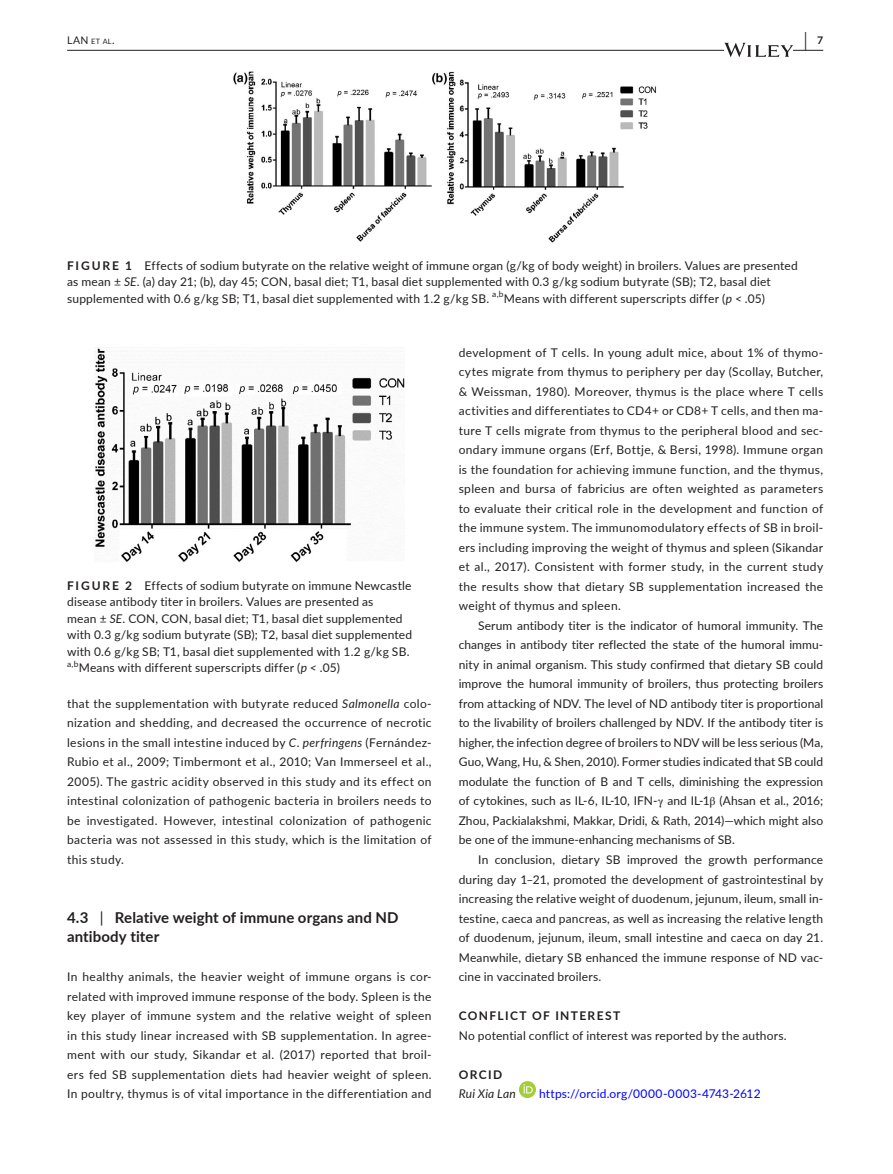
<style>
.page{position:relative;width:893px;height:1174px;background:#fff}
.page>*{position:absolute;margin:0;border:0;box-sizing:border-box;transform-origin:0 0}
.t1{font:700 19.5px "Lato";color:#231f20;scale:.48 1}
.t2{font:700 15px/19.5px "Lato";letter-spacing:.005em;color:#231f20}
.t3{font:12px/19.5px "Lato";letter-spacing:.015em;color:#231f20;text-align:justify}
.t4{font:12px "Lato";letter-spacing:.015em;color:#00f}
.t5{font:700 12px "Lato";letter-spacing:.115em;color:#231f20}
.t6{font:italic 12px "Lato";letter-spacing:.015em;color:#231f20}
.t7{font:10.5px "Lato";color:#231f20}
.t8{font:700 10.5px "Lato";color:#231f20}
.t9{font:8.4px "Lato";color:#231f20}
.s1{font-size:7.35px}
.s2{font-weight:700}
.s3{font-style:italic}
.s4{font-weight:400}
.s5{font-family:"STIX"}
</style>
<div class="page">
<hr style="left:67px;top:50px;width:756px;height:1px;background:#231f20">
<svg style="left:724px;top:43px;width:69px;height:14px"></svg>
<div style="left:519px;top:1081px;width:17px;height:17px;background:#a5cd39;border-radius:50%"></div>
<svg style="left:523px;top:1084px;width:10px;height:9px"></svg>
<img style="left:234px;top:72px;width:422px;height:171px">
<img style="left:95px;top:348px;width:310px;height:215px">
<h1 class="t1" style="left:804px;top:25px;width:7px">|</h1>
<p class="t7" style="left:67px;top:33px;width:49px">LAN <span class="s1">et al</span>.</p>
<p class="t8" style="left:817px;top:33px;width:8px">7</p>
<p class="t3" style="left:67px;top:256px;width:732px;line-height:16.5px;text-align:left"><span class="s2">FIGURE 1</span> Effects of sodium butyrate on the relative weight of immune organ (g/kg of body weight) in broilers. Values are presented as mean ± <span class="s3">SE</span>. (a) day 21; (b), day 45; CON, basal diet; T1, basal diet supplemented with 0.3 g/kg sodium butyrate (SB); T2, basal diet supplemented with 0.6 g/kg SB; T1, basal diet supplemented with 1.2 g/kg SB.</p>
<p class="t9" style="left:492px;top:288px;width:13px">a,b</p>
<p class="t3" style="left:504px;top:288px;width:263px">Means with different superscripts differ (<span class="s3">p &lt;</span> .05)</p>
<p class="t3" style="left:67px;top:576px;width:346px;line-height:16.5px;text-align:left"><span class="s2">FIGURE 2</span> Effects of sodium butyrate on immune Newcastle disease antibody titer in broilers. Values are presented as<br>mean ± <span class="s3">SE</span>. CON, CON, basal diet; T1, basal diet supplemented with 0.3 g/kg sodium butyrate (SB); T2, basal diet supplemented with 0.6 g/kg SB; T1, basal diet supplemented with 1.2 g/kg SB.</p>
<p class="t9" style="left:67px;top:657px;width:13px">a,b</p>
<p class="t3" style="left:79px;top:657px;width:263px">Means with different superscripts differ (<span class="s3">p &lt;</span> .05)</p>
<p class="t3" style="left:67px;top:693px;width:366px">that the supplementation with butyrate reduced <span class="s3">Salmonella</span> colo&shy;nization and shedding, and decreased the occurrence of necrotic lesions in the small intestine induced by <span class="s3">C. perfringens</span> (Fernández-Rubio et al., 2009; Timbermont et al., 2010; Van Immerseel et al., 2005). The gastric acidity observed in this study and its effect on intestinal colonization of pathogenic bacteria in broilers needs to be investigated. However, intestinal colonization of pathogenic bacteria was not assessed in this study, which is the limitation of this study.</p>
<p class="t2" style="left:67px;top:906px;width:333px">4.3 <span class="s4">|</span> Relative weight of immune organs and ND antibody titer</p>
<p class="t3" style="left:67px;top:966px;width:366px">In healthy animals, the heavier weight of immune organs is cor&shy;related with improved immune response of the body. Spleen is the key player of immune system and the relative weight of spleen in this study linear increased with SB supplementation. In agree&shy;ment with our study, Sikandar et al. (2017) reported that broil&shy;ers fed SB supplementation diets had heavier weight of spleen.<br>In poultry, thymus is of vital importance in the differentiation and</p>
<p class="t3" style="left:459px;top:342px;width:366px">development of T cells. In young adult mice, about 1% of thymo&shy;cytes migrate from thymus to periphery per day (Scollay, Butcher, &amp; Weissman, 1980). Moreover, thymus is the place where T cells activities and differentiates to CD4+ or CD8+ T cells, and then ma&shy;ture T cells migrate from thymus to the peripheral blood and sec&shy;ondary immune organs (Erf, Bottje, &amp; Bersi, 1998). Immune organ is the foundation for achieving immune function, and the thymus, spleen and bursa of fabricius are often weighted as parameters to evaluate their critical role in the development and function of the immune system. The immunomodulatory effects of SB in broil&shy;ers including improving the weight of thymus and spleen (Sikandar et al., 2017). Consistent with former study, in the current study the results show that dietary SB supplementation increased the weight of thymus and spleen.</p>
<p class="t3" style="left:459px;top:615px;width:366px;text-indent:20px">Serum antibody titer is the indicator of humoral immunity. The changes in antibody titer reflected the state of the humoral immu&shy;nity in animal organism. This study confirmed that dietary SB could improve the humoral immunity of broilers, thus protecting broilers from attacking of NDV. The level of ND antibody titer is proportional to the livability of broilers challenged by NDV. If the antibody titer is higher, the infection degree of broilers to NDV will be less serious (Ma, Guo, Wang, Hu, &amp; Shen, 2010). Former studies indicated that SB could modulate the function of B and T cells, diminishing the expression of cytokines, such as IL-6, IL-10, IFN-<span class="s5">γ</span> and IL-1<span class="s5">β</span> (Ahsan et al., 2016; Zhou, Packialakshmi, Makkar, Dridi, &amp; Rath, 2014)—which might also be one of the immune-enhancing mechanisms of SB.</p>
<p class="t3" style="left:459px;top:849px;width:366px;text-indent:20px">In conclusion, dietary SB improved the growth performance during day 1–21, promoted the development of gastrointestinal by increasing the relative weight of duodenum, jejunum, ileum, small in&shy;testine, caeca and pancreas, as well as increasing the relative length of duodenum, jejunum, ileum, small intestine and caeca on day 21.<br>Meanwhile, dietary SB enhanced the immune response of ND vac&shy;cine in vaccinated broilers.</p>
<p class="t5" style="left:459px;top:1006px;width:163px">CONFLICT OF INTEREST</p>
<p class="t3" style="left:459px;top:1025px;width:330px">No potential conflict of interest was reported by the authors.</p>
<p class="t5" style="left:459px;top:1065px;width:45px">ORCID</p>
<p class="t6" style="left:459px;top:1085px;width:59px">Rui Xia Lan</p>
<p class="t4" style="left:539px;top:1085px;width:223px">https://orcid.org/0000-0003-4743-2612</p>
</div>
